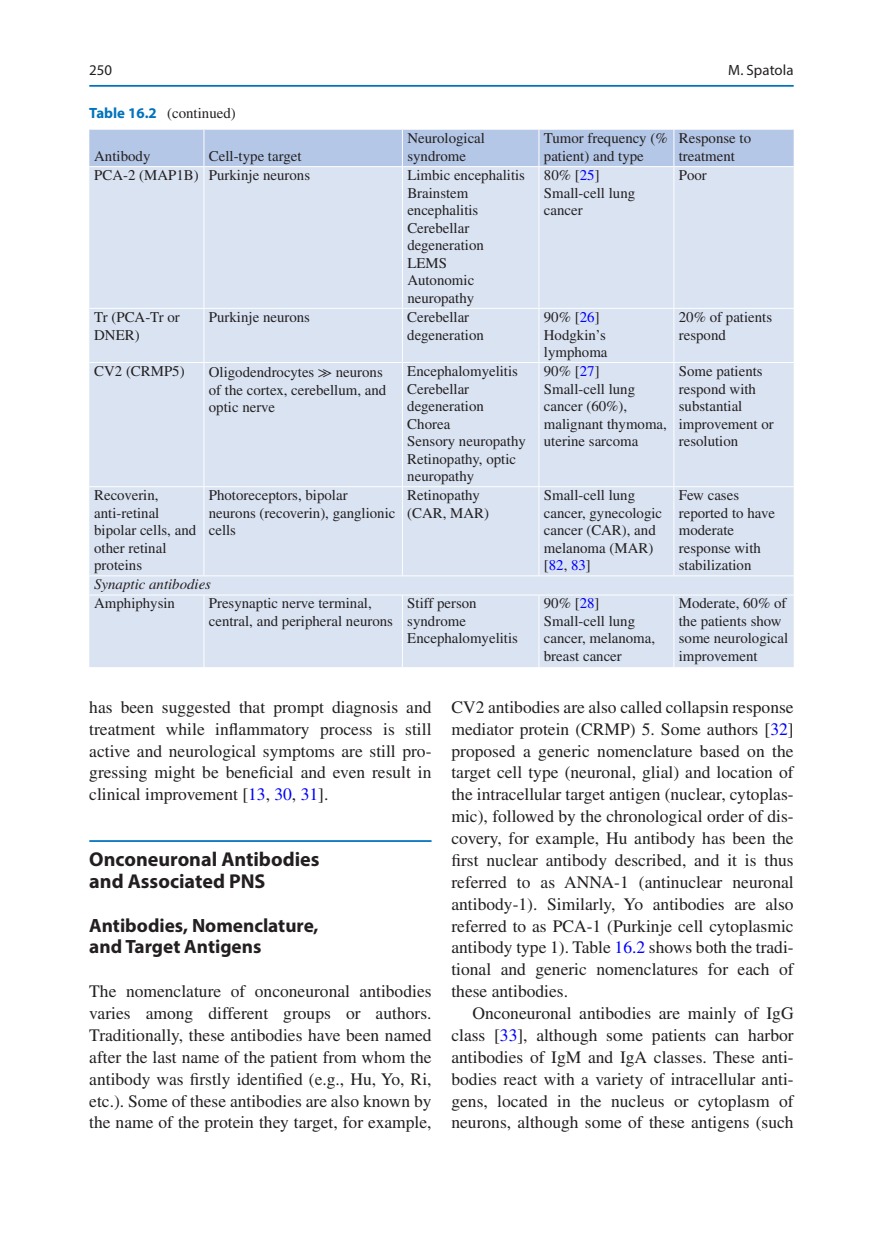
<style>
.page{position:relative;width:883px;height:1260px;background:#fff}
.page>*{position:absolute;margin:0;border:0;box-sizing:border-box;transform-origin:0 0}
.t1{font:700 20.12px/21.9px "Myriad Pro";color:#231f20}
.t2{font:700 19.25px/21.9px "Myriad Pro";color:#231f20}
.t3{font:17.5px/21.9px "Times LT Std";color:#231f20;text-align:justify}
.t4{font:14.88px/17.5px "Times LT Std";color:#231f20}
.t5{font:italic 14.88px "Times LT Std";color:#231f20}
.t6{font:14.88px "Myriad Pro Regular 2";color:#231f20}
.t7{font:14.88px "Myriad Pro";color:#231f20}
.s1{font-family:"Myriad Pro";font-weight:700;color:#0073bc}
.s2{color:#0000fa}
.s3{font-family:"STIX General"}
</style>
<div class="page">
<hr style="left:89px;top:840px;width:343px;height:2px;background:#0073bc">
<div style="left:89px;top:130px;width:705px;height:36px;background:#b5c7e6"></div>
<div style="left:89px;top:167px;width:705px;height:500px;background:#d9e3f2"></div>
<hr style="left:204px;top:130px;width:1px;height:36px;background:#fff">
<hr style="left:402px;top:130px;width:1px;height:36px;background:#fff">
<hr style="left:539px;top:130px;width:1px;height:36px;background:#fff">
<hr style="left:673px;top:130px;width:1px;height:36px;background:#fff">
<hr style="left:204px;top:167px;width:1px;height:141px;background:#fff">
<hr style="left:402px;top:167px;width:1px;height:141px;background:#fff">
<hr style="left:539px;top:167px;width:1px;height:141px;background:#fff">
<hr style="left:673px;top:167px;width:1px;height:141px;background:#fff">
<hr style="left:89px;top:308px;width:115px;height:1px;background:#fff">
<hr style="left:204px;top:308px;width:198px;height:1px;background:#fff">
<hr style="left:204px;top:309px;width:1px;height:53px;background:#fff">
<hr style="left:402px;top:308px;width:137px;height:1px;background:#fff">
<hr style="left:402px;top:309px;width:1px;height:53px;background:#fff">
<hr style="left:539px;top:308px;width:135px;height:1px;background:#fff">
<hr style="left:539px;top:309px;width:1px;height:53px;background:#fff">
<hr style="left:674px;top:308px;width:120px;height:1px;background:#fff">
<hr style="left:673px;top:309px;width:1px;height:53px;background:#fff">
<hr style="left:89px;top:362px;width:115px;height:1px;background:#fff">
<hr style="left:204px;top:362px;width:198px;height:1px;background:#fff">
<hr style="left:204px;top:363px;width:1px;height:123px;background:#fff">
<hr style="left:402px;top:362px;width:137px;height:1px;background:#fff">
<hr style="left:402px;top:363px;width:1px;height:123px;background:#fff">
<hr style="left:539px;top:362px;width:135px;height:1px;background:#fff">
<hr style="left:539px;top:363px;width:1px;height:123px;background:#fff">
<hr style="left:674px;top:362px;width:120px;height:1px;background:#fff">
<hr style="left:673px;top:363px;width:1px;height:123px;background:#fff">
<hr style="left:89px;top:486px;width:115px;height:1px;background:#fff">
<hr style="left:204px;top:486px;width:198px;height:1px;background:#fff">
<hr style="left:204px;top:487px;width:1px;height:88px;background:#fff">
<hr style="left:204px;top:575px;width:198px;height:1px;background:#fff">
<hr style="left:402px;top:486px;width:137px;height:1px;background:#fff">
<hr style="left:402px;top:487px;width:1px;height:88px;background:#fff">
<hr style="left:402px;top:575px;width:137px;height:1px;background:#fff">
<hr style="left:539px;top:486px;width:135px;height:1px;background:#fff">
<hr style="left:539px;top:487px;width:1px;height:88px;background:#fff">
<hr style="left:539px;top:575px;width:135px;height:1px;background:#fff">
<hr style="left:674px;top:486px;width:120px;height:1px;background:#fff">
<hr style="left:673px;top:487px;width:1px;height:88px;background:#fff">
<hr style="left:674px;top:575px;width:120px;height:1px;background:#fff">
<hr style="left:89px;top:575px;width:115px;height:1px;background:#fff">
<hr style="left:539px;top:595px;width:135px;height:1px;background:#fff">
<hr style="left:402px;top:595px;width:137px;height:1px;background:#fff">
<hr style="left:539px;top:595px;width:1px;height:72px;background:#fff">
<hr style="left:204px;top:595px;width:198px;height:1px;background:#fff">
<hr style="left:402px;top:595px;width:1px;height:72px;background:#fff">
<hr style="left:674px;top:595px;width:120px;height:1px;background:#fff">
<hr style="left:673px;top:595px;width:1px;height:72px;background:#fff">
<hr style="left:89px;top:595px;width:115px;height:1px;background:#fff">
<hr style="left:204px;top:595px;width:1px;height:72px;background:#fff">
<hr style="left:89px;top:85px;width:705px;height:2px;background:#0073bc">
<p class="t7" style="left:89px;top:61px;width:24px">250</p>
<p class="t4" style="left:89px;top:104px;width:148px"><span class="s1">Table 16.2</span> (continued)</p>
<p class="t4" style="left:94px;top:147px;width:58px">Antibody</p>
<p class="t4" style="left:209px;top:147px;width:94px">Cell-type target</p>
<p class="t6" style="left:728px;top:61px;width:67px">M. Spatola</p>
<p class="t4" style="left:407px;top:130px;width:79px">Neurological syndrome</p>
<p class="t4" style="left:544px;top:130px;width:125px">Tumor frequency (% patient) and type</p>
<p class="t4" style="left:679px;top:130px;width:74px">Response to treatment</p>
<p class="t4" style="left:94px;top:167px;width:217px">PCA-2 (MAP1B) Purkinje neurons</p>
<p class="t4" style="left:407px;top:167px;width:119px">Limbic encephalitis<br>Brainstem encephalitis<br>Cerebellar degeneration<br>LEMS<br>Autonomic neuropathy</p>
<p class="t4" style="left:544px;top:167px;width:93px">80% [<span class="s2">25</span>]<br>Small-cell lung cancer</p>
<p class="t4" style="left:679px;top:167px;width:30px">Poor</p>
<p class="t4" style="left:94px;top:308px;width:87px">Tr (PCA-Tr or<br>DNER)</p>
<p class="t4" style="left:209px;top:308px;width:103px">Purkinje neurons</p>
<p class="t4" style="left:407px;top:308px;width:78px">Cerebellar degeneration</p>
<p class="t4" style="left:544px;top:308px;width:65px">90% [<span class="s2">26</span>]<br>Hodgkin’s lymphoma</p>
<p class="t4" style="left:679px;top:308px;width:95px">20% of patients respond</p>
<p class="t4" style="left:94px;top:362px;width:92px">CV2 (CRMP5)</p>
<p class="t4" style="left:209px;top:363px;width:179px">Oligodendrocytes <span class="s3">≫</span> neurons of the cortex, cerebellum, and optic nerve</p>
<p class="t4" style="left:407px;top:362px;width:120px">Encephalomyelitis<br>Cerebellar degeneration<br>Chorea<br>Sensory neuropathy<br>Retinopathy, optic neuropathy</p>
<p class="t4" style="left:544px;top:362px;width:125px">90% [<span class="s2">27</span>]<br>Small-cell lung cancer (60%), malignant thymoma, uterine sarcoma</p>
<p class="t4" style="left:679px;top:362px;width:96px">Some patients respond with substantial improvement or resolution</p>
<p class="t4" style="left:94px;top:486px;width:104px">Recoverin, anti-retinal bipolar cells, and other retinal proteins</p>
<p class="t4" style="left:209px;top:486px;width:188px">Photoreceptors, bipolar neurons (recoverin), ganglionic cells</p>
<p class="t4" style="left:407px;top:486px;width:83px">Retinopathy (CAR, MAR)</p>
<p class="t4" style="left:544px;top:486px;width:120px">Small-cell lung cancer, gynecologic cancer (CAR), and melanoma (MAR) [<span class="s2">82</span>, <span class="s2">83</span>]</p>
<p class="t4" style="left:679px;top:486px;width:98px">Few cases reported to have moderate response with stabilization</p>
<p class="t5" style="left:94px;top:576px;width:118px">Synaptic antibodies</p>
<p class="t4" style="left:94px;top:595px;width:82px">Amphiphysin</p>
<p class="t4" style="left:209px;top:595px;width:186px">Presynaptic nerve terminal, central, and peripheral neurons</p>
<p class="t4" style="left:407px;top:595px;width:112px">Stiff person syndrome<br>Encephalomyelitis</p>
<p class="t4" style="left:544px;top:595px;width:113px">90% [<span class="s2">28</span>]<br>Small-cell lung cancer, melanoma, breast cancer</p>
<p class="t4" style="left:679px;top:595px;width:111px">Moderate, 60% of the patients show some neurological improvement</p>
<p class="t3" style="left:89px;top:696px;width:344px">has been suggested that prompt diagnosis and treatment while inflammatory process is still active and neurological symptoms are still pro&shy;gressing might be beneficial and even result in clinical improvement [<span class="s2">13</span>, <span class="s2">30</span>, <span class="s2">31</span>].</p>
<p class="t1" style="left:89px;top:848px;width:232px">Onconeuronal Antibodies and Associated PNS</p>
<p class="t2" style="left:89px;top:914px;width:231px">Antibodies, Nomenclature, and Target Antigens</p>
<p class="t3" style="left:89px;top:980px;width:344px">The nomenclature of onconeuronal antibodies varies among different groups or authors.<br>Traditionally, these antibodies have been named after the last name of the patient from whom the antibody was firstly identified (e.g., Hu, Yo, Ri, etc.). Some of these antibodies are also known by the name of the protein they target, for example,</p>
<p class="t3" style="left:451px;top:696px;width:344px">CV2 antibodies are also called collapsin response mediator protein (CRMP) 5. Some authors [<span class="s2">32</span>] proposed a generic nomenclature based on the target cell type (neuronal, glial) and location of the intracellular target antigen (nuclear, cytoplas&shy;mic), followed by the chronological order of dis&shy;covery, for example, Hu antibody has been the first nuclear antibody described, and it is thus referred to as ANNA-1 (antinuclear neuronal antibody-1). Similarly, Yo antibodies are also referred to as PCA-1 (Purkinje cell cytoplasmic antibody type 1). Table <span class="s2">16.2</span> shows both the tradi&shy;tional and generic nomenclatures for each of these antibodies.</p>
<p class="t3" style="left:451px;top:1002px;width:344px;text-indent:21px">Onconeuronal antibodies are mainly of IgG class [<span class="s2">33</span>], although some patients can harbor antibodies of IgM and IgA classes. These anti&shy;bodies react with a variety of intracellular anti&shy;gens, located in the nucleus or cytoplasm of neurons, although some of these antigens (such</p>
</div>
